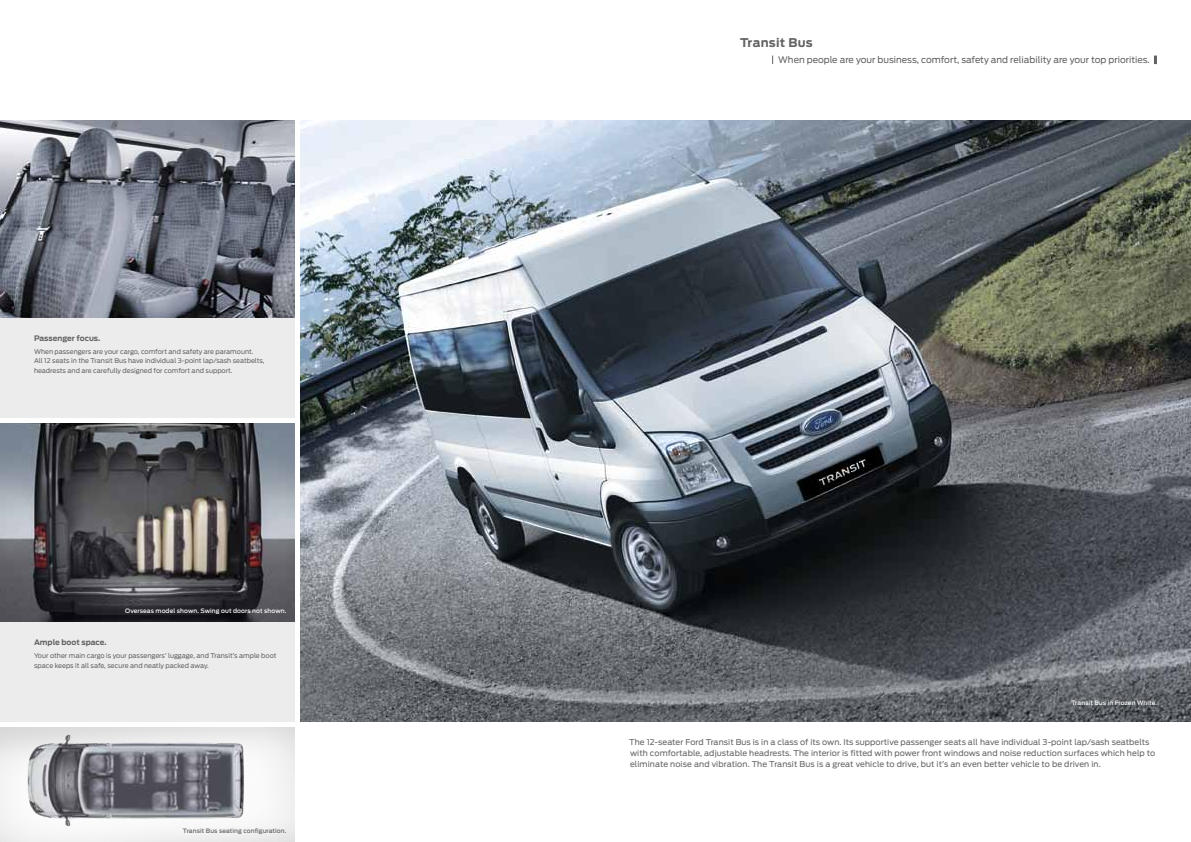
<style>
.page{position:relative;width:1191px;height:842px;background:#fff}
.page>*{position:absolute;margin:0;border:0;box-sizing:border-box;transform-origin:0 0}
.SPREAD_HEAD{font:700 12px "Ford Antenna";letter-spacing:.02em;color:#636363}
.SPREAD_HEAD_TXT{font:9px "Ford Antenna";color:#636363}
.SPREAD_MAIN_BODY_TXT{font:8px/11px "Ford Antenna";letter-spacing:.01em;color:#636363}
.Grey_Box_Head{font:700 7.5px "Ford Antenna";color:#636363}
.Grey_Box_Copy{font:6.5px/9.2px "Ford Antenna";color:#636363}
.CAPTIONS{font:500 6px "Ford Antenna";letter-spacing:.015em;color:#fff}
.CAPTIONS-2{font:500 6px "Ford Antenna";letter-spacing:.015em;color:#636363}
</style>
<div class="page">
<img style="left:0;top:424px;width:295px;height:198px">
<img style="left:0;top:120px;width:295px;height:198px">
<img style="left:300px;top:120px;width:891px;height:602px">
<img style="left:11px;top:727px;width:267px;height:110px">
<div style="left:0;top:622px;width:295px;height:99px;background:#ececec"></div>
<div style="left:0;top:318px;width:295px;height:99px;background:#ececec"></div>
<svg style="left:1154px;top:56px;width:3px;height:8px"></svg>
<p class="Grey_Box_Head" style="left:34px;top:331px;width:68px">Passenger focus.</p>
<p class="Grey_Box_Copy" style="left:34px;top:347px;width:232px">When passengers are your cargo, comfort and safety are paramount.<br>All 12 seats in the Transit Bus have individual 3-point lap/sash seatbelts, headrests and are carefully designed for comfort and support.</p>
<p class="CAPTIONS" style="left:125px;top:606px;width:163px">Overseas model shown. Swing out doors not shown.</p>
<p class="Grey_Box_Head" style="left:34px;top:635px;width:74px">Ample boot space.</p>
<p class="Grey_Box_Copy" style="left:34px;top:651px;width:244px">Your other main cargo is your passengers’ luggage, and Transit’s ample boot space keeps it all safe, secure and neatly packed away.</p>
<p class="CAPTIONS-2" style="left:183px;top:826px;width:105px">Transit Bus seating configuration.</p>
<p class="SPREAD_HEAD" style="left:740px;top:31px;width:74px">Transit Bus</p>
<p class="SPREAD_HEAD_TXT" style="left:778px;top:52px;width:373px">When people are your business, comfort, safety and reliability are your top priorities.</p>
<p class="CAPTIONS" style="left:1071px;top:697px;width:87px">Transit Bus in Frozen White.</p>
<p class="SPREAD_MAIN_BODY_TXT" style="left:629px;top:736px;width:527px">The 12-seater Ford Transit Bus is in a class of its own. Its supportive passenger seats all have individual 3-point lap/sash seatbelts with comfortable, adjustable headrests. The interior is fitted with power front windows and noise reduction surfaces which help to eliminate noise and vibration. The Transit Bus is a great vehicle to drive, but it’s an even better vehicle to be driven in.</p>
</div>
